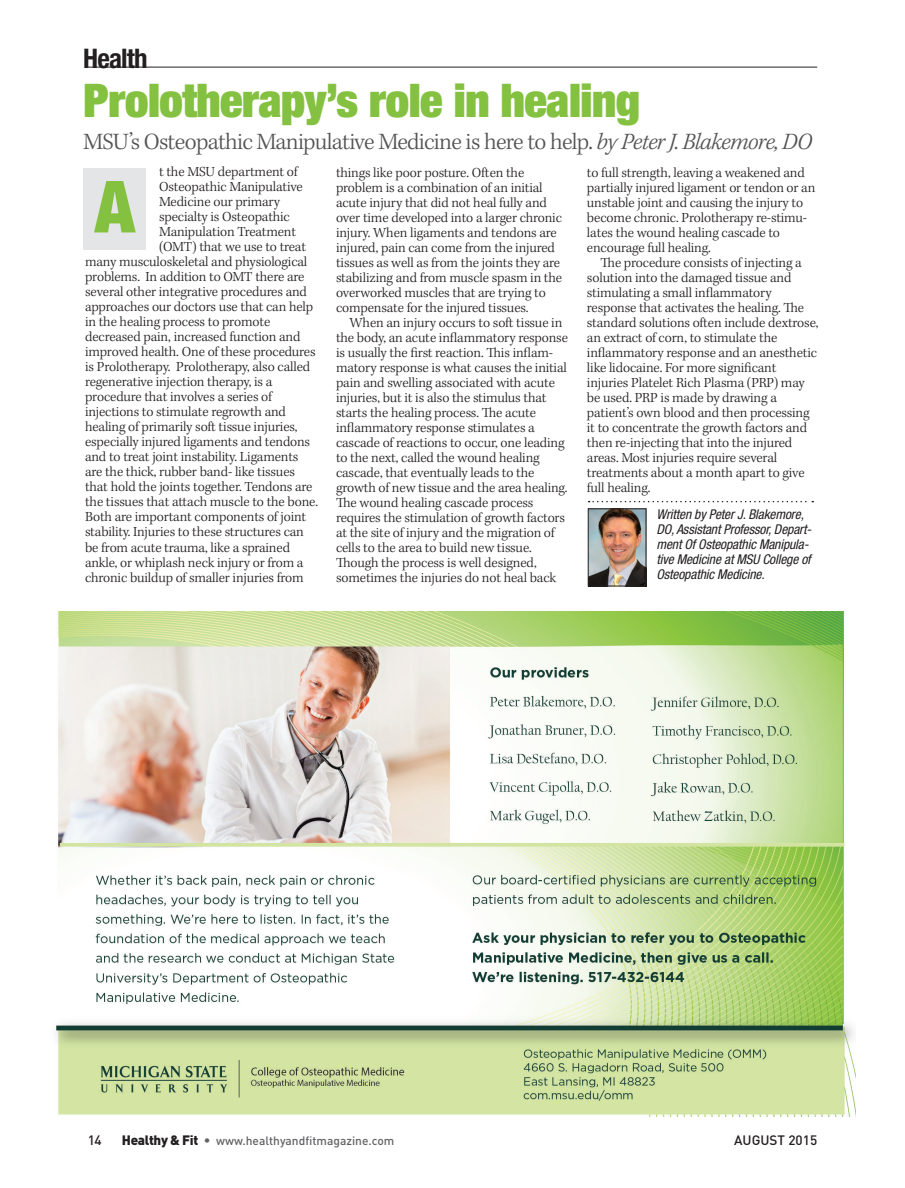
<style>
.page{position:relative;width:905px;height:1188px;background:#fff}
.page>*{position:absolute;margin:0;border:0;box-sizing:border-box;transform-origin:0 0}
.t1{font:900 condensed 72px "Helvetica Neue";color:#84c140}
.t2{font:900 expanded 46.5px "Helvetica Neue";letter-spacing:-.01em;color:#84c140}
.t3{font:700 condensed 27px "Helvetica Neue";letter-spacing:-.03em;color:#231f20}
.t4{font:300 24px "Kepler Std";letter-spacing:-.03em;color:#535355}
.t5{font:300 14.25px/15px "Kepler Std";letter-spacing:-.01em;color:#231f20}
.t6{font:italic condensed 13.5px/15px "Helvetica Neue";letter-spacing:-.01em;color:#231f20}
.t7{font:500 13.5px "DIN";color:#231f20}
.t8{font:500 12px "DIN";color:#636366}
.s1{font-style:italic}
.s2{font-weight:900;font-size:13.5px;color:#231f20}
.s3{font-weight:300;font-size:13.5px}
</style>
<div class="page">
<hr style="left:88px;top:67px;width:729px;height:1px;background:#231f20">
<img style="left:56px;top:611px;width:799px;height:505px">
<div style="left:83px;top:168px;width:62px;height:81px;background:#e4e5e7"></div>
<img style="left:590px;top:510px;width:54px;height:74px">
<div style="left:588px;top:508px;width:58px;height:78px;border:1px solid #231f20"></div>
<svg style="left:588px;top:501px;width:225px;height:1px"></svg>
<h3 class="t3" style="left:83px;top:42px;width:66px">Health</h3>
<h2 class="t2" style="left:83px;top:71px;width:558px">Prolotherapy’s role in healing</h2>
<h3 class="t4" style="left:83px;top:128px;width:730px">MSU’s Osteopathic Manipulative Medicine is here to help. <span class="s1">by Peter J. Blakemore, DO</span></h3>
<h1 class="t1" style="left:95px;top:148px;width:42px">A</h1>
<p class="t5" style="left:159px;top:165px;width:140px">t the MSU department of</p>
<p class="t5" style="left:159px;top:180px;width:145px">Osteopathic Manipulative</p>
<p class="t5" style="left:159px;top:195px;width:122px">Medicine our primary</p>
<p class="t5" style="left:159px;top:210px;width:132px">specialty is Osteopathic</p>
<p class="t5" style="left:159px;top:225px;width:138px">Manipulation Treatment</p>
<p class="t5" style="left:159px;top:240px;width:148px">(OMT) that we use to treat</p>
<p class="t5" style="left:85px;top:255px;width:224px">many musculoskeletal and physiological</p>
<p class="t5" style="left:85px;top:270px;width:221px">problems. In addition to OMT there are</p>
<p class="t5" style="left:85px;top:285px;width:223px">several other integrative procedures and</p>
<p class="t5" style="left:85px;top:300px;width:229px">approaches our doctors use that can help</p>
<p class="t5" style="left:85px;top:315px;width:187px">in the healing process to promote</p>
<p class="t5" style="left:85px;top:330px;width:217px">decreased pain, increased function and</p>
<p class="t5" style="left:85px;top:345px;width:232px">improved health. One of these procedures</p>
<p class="t5" style="left:85px;top:360px;width:227px">is Prolotherapy. Prolotherapy, also called</p>
<p class="t5" style="left:85px;top:375px;width:189px">regenerative injection therapy, is a</p>
<p class="t5" style="left:85px;top:390px;width:188px">procedure that involves a series of</p>
<p class="t5" style="left:85px;top:405px;width:202px">injections to stimulate regrowth and</p>
<p class="t5" style="left:85px;top:420px;width:214px">healing of primarily soft tissue injuries,</p>
<p class="t5" style="left:85px;top:435px;width:227px">especially injured ligaments and tendons</p>
<p class="t5" style="left:85px;top:450px;width:215px">and to treat joint instability. Ligaments</p>
<p class="t5" style="left:85px;top:465px;width:211px">are the thick, rubber band- like tissues</p>
<p class="t5" style="left:85px;top:480px;width:229px">that hold the joints together. Tendons are</p>
<p class="t5" style="left:85px;top:495px;width:234px">the tissues that attach muscle to the bone.</p>
<p class="t5" style="left:85px;top:510px;width:223px">Both are important components of joint</p>
<p class="t5" style="left:85px;top:525px;width:220px">stability. Injuries to these structures can</p>
<p class="t5" style="left:85px;top:540px;width:206px">be from acute trauma, like a sprained</p>
<p class="t5" style="left:85px;top:555px;width:220px">ankle, or whiplash neck injury or from a</p>
<p class="t5" style="left:85px;top:570px;width:220px">chronic buildup of smaller injuries from</p>
<p class="t5" style="left:336px;top:165px;width:228px">things like poor posture. Often the problem is a combination of an initial acute injury that did not heal fully and over time developed into a larger chronic injury. When ligaments and tendons are injured, pain can come from the injured tissues as well as from the joints they are stabilizing and from muscle spasm in the overworked muscles that are trying to compensate for the injured tissues.</p>
<p class="t5" style="left:336px;top:315px;width:233px;text-indent:13px">When an injury occurs to soft tissue in the body, an acute inflammatory response is usually the first reaction. This inflam&shy;matory response is what causes the initial pain and swelling associated with acute injuries, but it is also the stimulus that starts the healing process. The acute inflammatory response stimulates a cascade of reactions to occur, one leading to the next, called the wound healing cascade, that eventually leads to the growth of new tissue and the area healing.<br>The wound healing cascade process requires the stimulation of growth factors at the site of injury and the migration of cells to the area to build new tissue.<br>Though the process is well designed, sometimes the injuries do not heal back</p>
<p class="t5" style="left:587px;top:165px;width:230px">to full strength, leaving a weakened and partially injured ligament or tendon or an unstable joint and causing the injury to become chronic. Prolotherapy re-stimu&shy;lates the wound healing cascade to encourage full healing.</p>
<p class="t5" style="left:587px;top:255px;width:233px;text-indent:13px">The procedure consists of injecting a solution into the damaged tissue and stimulating a small inflammatory response that activates the healing. The standard solutions often include dextrose, an extract of corn, to stimulate the inflammatory response and an anesthetic like lidocaine. For more significant injuries Platelet Rich Plasma (PRP) may be used. PRP is made by drawing a patient’s own blood and then processing it to concentrate the growth factors and then re-injecting that into the injured areas. Most injuries require several treatments about a month apart to give full healing.</p>
<p class="t6" style="left:656px;top:507px;width:156px">Written by Peter J. Blakemore,<br>DO, Assistant Professor, Depart&shy;ment Of Osteopathic Manipula&shy;tive Medicine at MSU College of<br>Osteopathic Medicine.</p>
<p class="t7" style="left:88px;top:1132px;width:16px">14</p>
<p class="t8" style="left:122px;top:1133px;width:274px"><span class="s2">Healthy &amp; Fit</span> <span class="s3">•</span> www.healthyandfitmagazine.com</p>
<p class="t7" style="left:734px;top:1132px;width:84px">AUGUST 2015</p>
</div>
